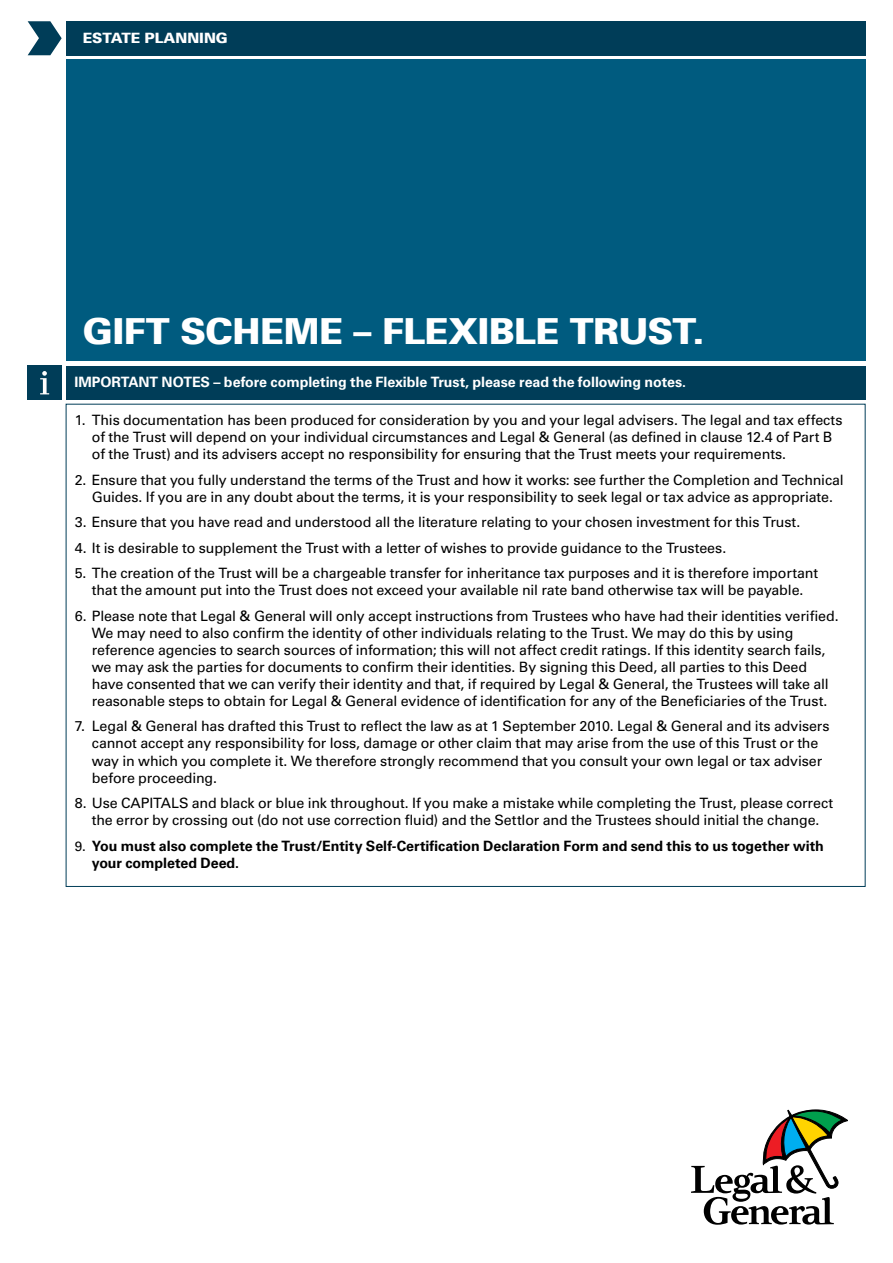
<style>
.page{position:relative;width:893px;height:1263px;background:#fff}
.page>*{position:absolute;margin:0;border:0;box-sizing:border-box;transform-origin:0 0}
.t1{font:900 36px "Univers 75";letter-spacing:-.02em;color:#fff}
.t2{font:14.25px/17px "Univers LT Std";letter-spacing:-.01em;color:#000}
.t3{font:700 14.25px/17px "Univers LT Std";letter-spacing:-.005em;color:#000}
.t4{font:700 14.25px "Univers LT Std";letter-spacing:-.005em;color:#fff}
.t5{font:900 14.25px "Univers 75";letter-spacing:-.005em;color:#fff}
.s1{font-weight:400;font-size:13.5px}
</style>
<div class="page">
<svg style="left:28px;top:21px;width:34px;height:34px"></svg>
<div style="left:66px;top:60px;width:799px;height:301px;background:#005b7f"></div>
<div style="left:66px;top:21px;width:799px;height:34px;background:#003d58"></div>
<div style="left:66px;top:366px;width:799px;height:34px;background:#003d58"></div>
<div style="left:28px;top:366px;width:34px;height:34px;background:#003d58"></div>
<svg style="left:40px;top:371px;width:9px;height:23px"></svg>
<svg style="left:691px;top:1110px;width:157px;height:115px"></svg>
<p class="t5" style="left:83px;top:29px;width:146px">ESTATE PLANNING</p>
<h1 class="t1" style="left:83px;top:309px;width:623px">GIFT SCHEME – FLEXIBLE TRUST.</h1>
<p class="t4" style="left:74px;top:374px;width:613px">IMPORTANT NOTES – before completing the Flexible Trust, please read the following notes.</p>
<p class="t2" style="left:92px;top:412px;width:752px;text-indent:-17px">1. This documentation has been produced for consideration by you and your legal advisers. The legal and tax effects of the Trust will depend on your individual circumstances and Legal &amp; General (as defined in clause 12.4 of Part B of the Trust) and its advisers accept no responsibility for ensuring that the Trust meets your requirements.</p>
<p class="t2" style="left:75px;top:471px;width:771px;text-align:center">2. Ensure that you fully understand the terms of the Trust and how it works: see further the Completion and Technical<br>Guides. If you are in any doubt about the terms, it is your responsibility to seek legal or tax advice as appropriate.</p>
<p class="t2" style="left:75px;top:514px;width:727px">3. Ensure that you have read and understood all the literature relating to your chosen investment for this Trust.</p>
<p class="t2" style="left:75px;top:539px;width:653px">4. It is desirable to supplement the Trust with a letter of wishes to provide guidance to the Trustees.</p>
<p class="t2" style="left:75px;top:565px;width:745px;text-align:center">5. The creation of the Trust will be a chargeable transfer for inheritance tax purposes and it is therefore important that the amount put into the Trust does not exceed your available nil rate band otherwise tax will be payable.</p>
<p class="t2" style="left:92px;top:607px;width:748px;text-indent:-17px">6. Please note that Legal &amp; General will only accept instructions from Trustees who have had their identities verified.<br>We may need to also confirm the identity of other individuals relating to the Trust. We may do this by using reference agencies to search sources of information; this will not affect credit ratings. If this identity search fails, we may ask the parties for documents to confirm their identities. By signing this Deed, all parties to this Deed have consented that we can verify their identity and that, if required by Legal &amp; General, the Trustees will take all reasonable steps to obtain for Legal &amp; General evidence of identification for any of the Beneficiaries of the Trust.</p>
<p class="t2" style="left:92px;top:718px;width:739px;text-indent:-17px">7. Legal &amp; General has drafted this Trust to reflect the law as at 1 September 2010. Legal &amp; General and its advisers cannot accept any responsibility for loss, damage or other claim that may arise from the use of this Trust or the way in which you complete it. We therefore strongly recommend that you consult your own legal or tax adviser before proceeding.</p>
<p class="t2" style="left:75px;top:794px;width:760px;text-align:center">8. Use CAPITALS and black or blue ink throughout. If you make a mistake while completing the Trust, please correct the error by crossing out (do not use correction fluid) and the Settlor and the Trustees should initial the change.</p>
<p class="t3" style="left:92px;top:837px;width:734px;text-indent:-17px"><span class="s1">9.</span> You must also complete the Trust/Entity Self-Certification Declaration Form and send this to us together with your completed Deed.</p>
</div>
